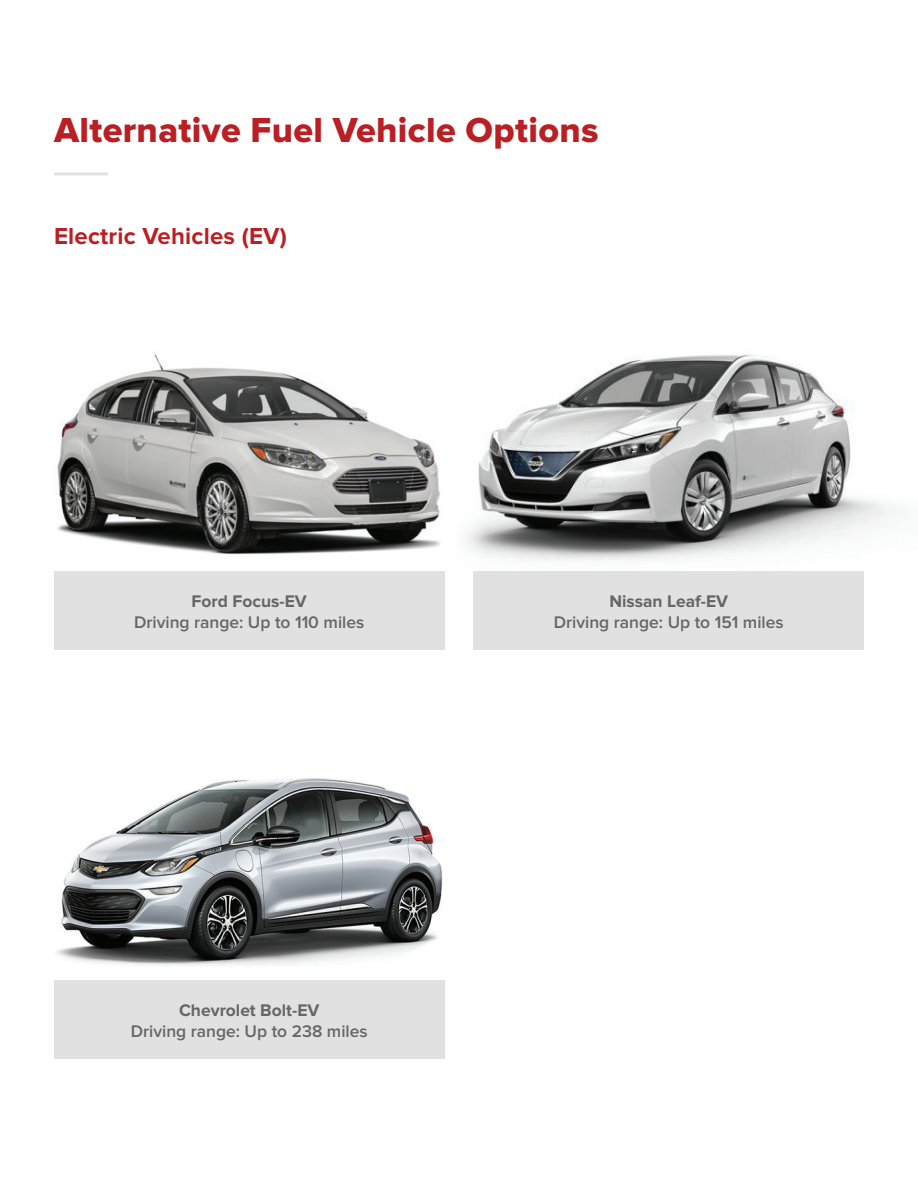
<style>
.page{position:relative;width:918px;height:1188px;background:#fff}
.page>*{position:absolute;margin:0;border:0;box-sizing:border-box;transform-origin:0 0}
.t1{font:36px "Proxima Nova Extrabld";letter-spacing:.01em;color:#ba1f24}
.t2{font:700 24px "Proxima Nova";letter-spacing:.01em;color:#ba1f24}
.t3{font:600 17.4px "Proxima Nova";color:#666}
.t4{font:700 17.4px "Proxima Nova";color:#666}
</style>
<div class="page">
<img style="left:443px;top:354px;width:455px;height:218px">
<img style="left:57px;top:354px;width:384px;height:201px">
<div style="left:54px;top:572px;width:391px;height:78px;background:#e0e1e0"></div>
<hr style="left:54px;top:172px;width:54px;height:3px;background:#e0e1e0">
<div style="left:54px;top:981px;width:391px;height:78px;background:#e0e1e0"></div>
<div style="left:474px;top:572px;width:390px;height:78px;background:#e0e1e0"></div>
<img style="left:56px;top:778px;width:387px;height:188px">
<h1 class="t1" style="left:54px;top:110px;width:546px">Alternative Fuel Vehicle Options</h1>
<h2 class="t2" style="left:54px;top:222px;width:235px">Electric Vehicles (EV)</h2>
<p class="t4" style="left:192px;top:591px;width:117px">Ford Focus-EV</p>
<p class="t3" style="left:134px;top:612px;width:232px">Driving range: Up to 110 miles</p>
<p class="t4" style="left:179px;top:1000px;width:142px">Chevrolet Bolt-EV</p>
<p class="t3" style="left:131px;top:1021px;width:238px">Driving range: Up to 238 miles</p>
<p class="t4" style="left:609px;top:591px;width:120px">Nissan Leaf-EV</p>
<p class="t3" style="left:554px;top:612px;width:231px">Driving range: Up to 151 miles</p>
</div>
